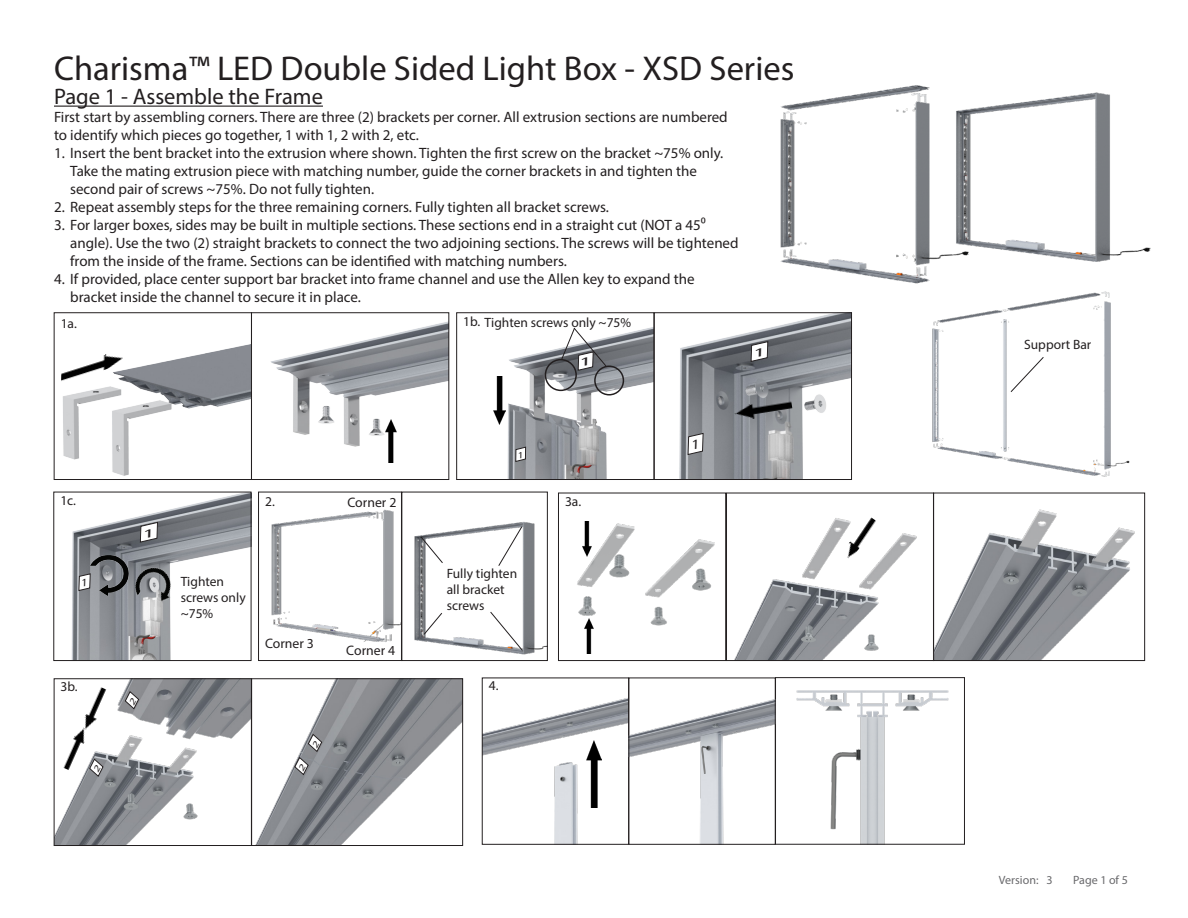
<style>
.page{position:relative;width:1188px;height:918px;background:#fff}
.page>*{position:absolute;margin:0;border:0;box-sizing:border-box;transform-origin:0 0}
.t1{font:34.5px "Myriad Pro";color:#231f20}
.Bullet___Number_Alig{font:22.5px "Myriad Pro";color:#231f20}
.Bullet___Number_Alig-2{font:15px/18px "Myriad Pro";color:#231f20}
.Step_Number{font:13.8px "Myriad Pro";color:#231f20}
.Step_Number-2{font:13.5px/16.2px "Myriad Pro";color:#231f20}
.t2{font:12px "Myriad Pro";color:#69696c}
</style>
<div class="page">
<hr style="left:54px;top:106px;width:269px;height:1px;background:#231f20">
<img style="left:780px;top:85px;width:164px;height:199px">
<img style="left:932px;top:291px;width:198px;height:186px">
<img style="left:944px;top:92px;width:207px;height:170px">
<img style="left:271px;top:509px;width:275px;height:146px">
<div style="left:402px;top:492px;width:146px;height:169px;border:1px solid #231f20"></div>
<img style="left:484px;top:690px;width:465px;height:153px">
<div style="left:482px;top:678px;width:147px;height:167px;border:1px solid #231f20"></div>
<img style="left:71px;top:494px;width:178px;height:165px">
<div style="left:54px;top:492px;width:197px;height:169px;border:1px solid #231f20"></div>
<div style="left:258px;top:492px;width:144px;height:169px;border:1px solid #231f20"></div>
<img style="left:56px;top:681px;width:405px;height:163px">
<div style="left:54px;top:679px;width:198px;height:167px;border:1px solid #231f20"></div>
<img style="left:734px;top:509px;width:401px;height:150px">
<div style="left:726px;top:493px;width:208px;height:168px;border:1px solid #231f20"></div>
<div style="left:775px;top:677px;width:190px;height:167px;border:1px solid #231f20"></div>
<img style="left:63px;top:322px;width:384px;height:154px">
<div style="left:251px;top:313px;width:198px;height:167px;border:1px solid #231f20"></div>
<div style="left:54px;top:313px;width:198px;height:167px;border:1px solid #231f20"></div>
<img style="left:386px;top:420px;width:10px;height:43px">
<img style="left:61px;top:349px;width:62px;height:35px">
<img style="left:493px;top:315px;width:357px;height:163px">
<div style="left:456px;top:313px;width:198px;height:167px;border:1px solid #231f20"></div>
<img style="left:494px;top:377px;width:12px;height:48px">
<div style="left:654px;top:313px;width:198px;height:167px;border:1px solid #231f20"></div>
<img style="left:733px;top:398px;width:60px;height:24px">
<img style="left:577px;top:523px;width:138px;height:106px">
<div style="left:558px;top:493px;width:168px;height:168px;border:1px solid #231f20"></div>
<img style="left:584px;top:619px;width:9px;height:34px">
<img style="left:582px;top:521px;width:9px;height:35px">
<img style="left:80px;top:686px;width:29px;height:46px">
<img style="left:61px;top:726px;width:29px;height:45px">
<div style="left:251px;top:679px;width:212px;height:167px;border:1px solid #231f20"></div>
<div style="left:933px;top:493px;width:212px;height:168px;border:1px solid #231f20"></div>
<svg style="left:1010px;top:356px;width:34px;height:37px"></svg>
<div style="left:594px;top:366px;width:30px;height:30px;border:2px solid #231f20;border-radius:50%"></div>
<svg style="left:420px;top:536px;width:24px;height:28px"></svg>
<svg style="left:423px;top:612px;width:20px;height:23px"></svg>
<svg style="left:490px;top:611px;width:33px;height:41px"></svg>
<svg style="left:498px;top:526px;width:25px;height:41px"></svg>
<img style="left:90px;top:554px;width:39px;height:44px">
<img style="left:128px;top:558px;width:55px;height:54px">
<img style="left:841px;top:515px;width:36px;height:45px">
<img style="left:586px;top:741px;width:15px;height:67px">
<div style="left:545px;top:359px;width:32px;height:32px;border:2px solid #231f20;border-radius:50%"></div>
<svg style="left:516px;top:447px;width:10px;height:15px"></svg>
<svg style="left:751px;top:341px;width:17px;height:21px"></svg>
<svg style="left:561px;top:327px;width:46px;height:43px"></svg>
<svg style="left:140px;top:522px;width:18px;height:20px"></svg>
<svg style="left:688px;top:433px;width:15px;height:22px"></svg>
<svg style="left:295px;top:734px;width:27px;height:41px"></svg>
<svg style="left:90px;top:759px;width:13px;height:17px"></svg>
<svg style="left:125px;top:692px;width:14px;height:17px"></svg>
<svg style="left:79px;top:574px;width:11px;height:17px"></svg>
<p class="t1" style="left:54px;top:47px;width:742px">Charisma™ LED Double Sided Light Box - XSD Series</p>
<p class="Bullet___Number_Alig" style="left:54px;top:82px;width:270px">Page 1 - Assemble the Frame</p>
<p class="Bullet___Number_Alig-2" style="left:54px;top:108px;width:675px">First start by assembling corners. There are three (2) brackets per corner. All extrusion sections are numbered to identify which pieces go together, 1 with 1, 2 with 2, etc.</p>
<p class="Bullet___Number_Alig-2" style="left:70px;top:144px;width:655px;text-indent:-16px">1. Insert the bent bracket into the extrusion where shown. Tighten the first screw on the bracket ~75% only.<br>Take the mating extrusion piece with matching number, guide the corner brackets in and tighten the second pair of screws ~75%. Do not fully tighten.</p>
<p class="Bullet___Number_Alig-2" style="left:54px;top:198px;width:556px">2. Repeat assembly steps for the three remaining corners. Fully tighten all bracket screws.</p>
<p class="Bullet___Number_Alig-2" style="left:70px;top:216px;width:670px;text-indent:-16px">3. For larger boxes, sides may be built in multiple sections. These sections end in a straight cut (NOT a 45⁰ angle). Use the two (2) straight brackets to connect the two adjoining sections. The screws will be tightened from the inside of the frame. Sections can be identified with matching numbers.</p>
<p class="Bullet___Number_Alig-2" style="left:70px;top:270px;width:626px;text-indent:-16px">4. If provided, place center support bar bracket into frame channel and use the Allen key to expand the bracket inside the channel to secure it in place.</p>
<p class="Step_Number-2" style="left:61px;top:315px;width:18px">1a.</p>
<p class="Step_Number-2" style="left:463px;top:314px;width:169px">1b. Tighten screws only ~75%</p>
<p class="Step_Number-2" style="left:60px;top:492px;width:17px">1c.</p>
<p class="Step_Number-2" style="left:265px;top:493px;width:11px">2.</p>
<p class="Step_Number" style="left:348px;top:494px;width:50px">Corner 2</p>
<p class="Step_Number-2" style="left:61px;top:678px;width:19px">3b.</p>
<p class="Step_Number-2" style="left:181px;top:573px;width:66px">Tighten screws only ~75%</p>
<p class="Step_Number" style="left:265px;top:635px;width:50px">Corner 3</p>
<p class="Step_Number" style="left:346px;top:642px;width:50px">Corner 4</p>
<p class="Step_Number-2" style="left:447px;top:565px;width:72px">Fully tighten</p>
<p class="Step_Number-2" style="left:447px;top:581px;width:59px">all bracket</p>
<p class="Step_Number-2" style="left:447px;top:597px;width:39px">screws</p>
<p class="Step_Number-2" style="left:489px;top:678px;width:11px">4.</p>
<p class="Step_Number-2" style="left:565px;top:493px;width:18px">3a.</p>
<p class="Step_Number-2" style="left:1024px;top:336px;width:69px">Support Bar</p>
<p class="t2" style="left:999px;top:873px;width:41px">Version:</p>
<p class="t2" style="left:1047px;top:873px;width:8px">3</p>
<p class="t2" style="left:1073px;top:873px;width:56px">Page 1 of 5</p>
</div>
